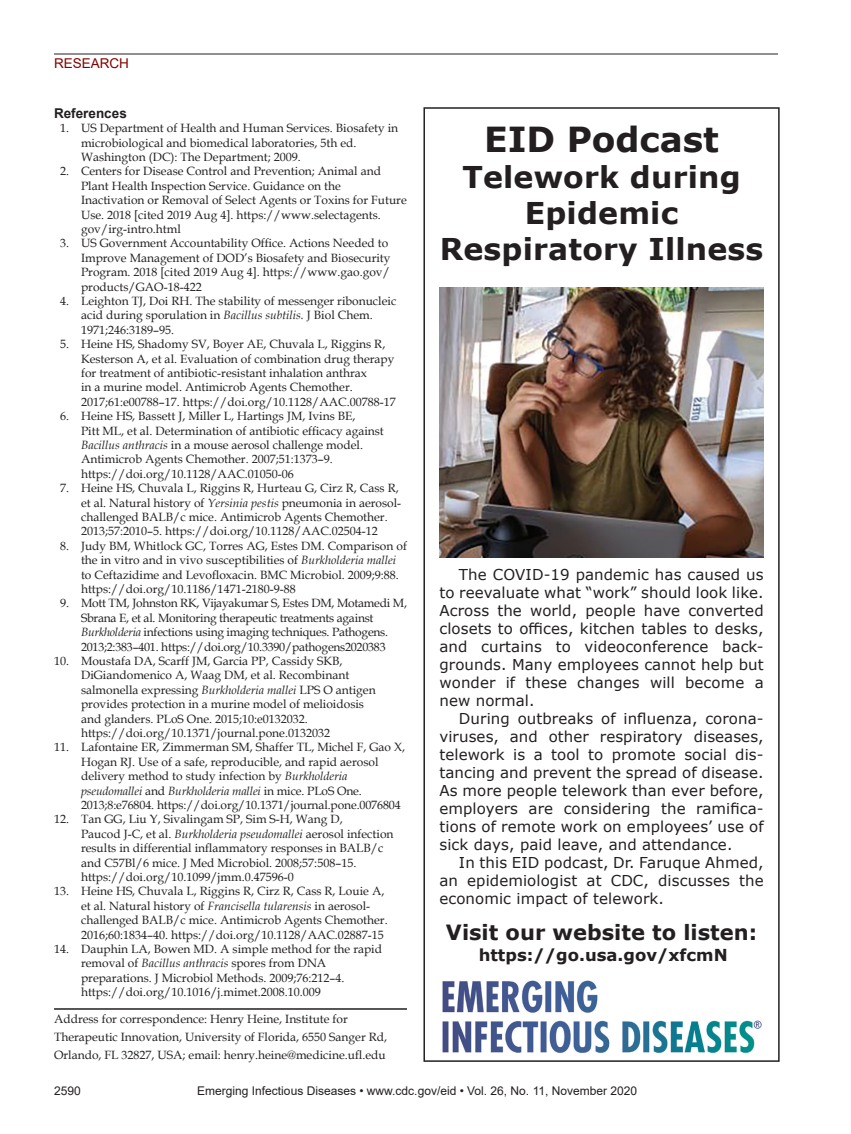
<style>
.page{position:relative;width:851px;height:1134px;background:#fff}
.page>*{position:absolute;margin:0;border:0;box-sizing:border-box;transform-origin:0 0}
.t1{font:700 34.5px "Verdana";letter-spacing:-.005em;color:#231f20}
.t2{font:700 30px/36px "Verdana";letter-spacing:.005em;color:#231f20;text-align:center}
.t3{font:700 21px "Verdana";color:#231f20}
.t4{font:700 16.5px "Verdana";color:#231f20}
.t5{font:15px/18px "Verdana";letter-spacing:.005em;color:#231f20;text-align:justify}
.Ref_Title{font:700 13.5px "Arial";color:#231f20}
.t6{font:13.5px "Arial";color:#820301}
.References{font:12px/14.4px "Book Antiqua";color:#231f20}
.References-2{font:12px/14.4px "Book Antiqua";letter-spacing:-.02em;color:#231f20}
.Correspondence{font:12px/18px "Book Antiqua";color:#231f20}
.t7{font:12px "Arial";color:#231f20}
.s1{font-style:italic}
</style>
<div class="page">
<hr style="left:54px;top:54px;width:724px;height:1px;background:#231f20">
<hr style="left:54px;top:1008px;width:353px;height:2px;background:#231f20">
<div style="left:423px;top:107px;width:356px;height:955px;border:2px solid #231f20"></div>
<img style="left:439px;top:287px;width:324px;height:270px">
<img style="left:442px;top:980px;width:320px;height:73px">
<p class="t6" style="left:54px;top:54px;width:77px">RESEARCH</p>
<p class="Ref_Title" style="left:54px;top:104px;width:74px">References</p>
<p class="References" style="left:81px;top:121px;width:319px;text-indent:-21px">1. US Department of Health and Human Services. Biosafety in microbiological and biomedical laboratories, 5th ed.<br>Washington (DC): The Department; 2009.</p>
<p class="References" style="left:81px;top:164px;width:327px;text-indent:-21px">2. Centers for Disease Control and Prevention; Animal and Plant Health Inspection Service. Guidance on the Inactivation or Removal of Select Agents or Toxins for Future Use. 2018 [cited 2019 Aug 4]. https://www.selectagents. gov/irg-intro.html</p>
<p class="References" style="left:81px;top:236px;width:311px;text-indent:-21px">3. US Government Accountability Office. Actions Needed to Improve Management of DOD’s Biosafety and Biosecurity Program. 2018 [cited 2019 Aug 4]. https://www.gao.gov/ products/GAO-18-422</p>
<p class="References" style="left:81px;top:293px;width:317px;text-indent:-21px">4. Leighton TJ, Doi RH. The stability of messenger ribonucleic acid during sporulation in <span class="s1">Bacillus subtilis.</span> J Biol Chem.<br>1971;246:3189–95.</p>
<p class="References" style="left:81px;top:337px;width:316px;text-indent:-21px">5. Heine HS, Shadomy SV, Boyer AE, Chuvala L, Riggins R, Kesterson A, et al. Evaluation of combination drug therapy for treatment of antibiotic-resistant inhalation anthrax<br>in a murine model. Antimicrob Agents Chemother.<br>2017;61:e00788–17. https://doi.org/10.1128/AAC.00788-17</p>
<p class="References" style="left:81px;top:409px;width:304px;text-indent:-21px">6. Heine HS, Bassett J, Miller L, Hartings JM, Ivins BE,<br>Pitt ML, et al. Determination of antibiotic efficacy against <span class="s1">Bacillus anthracis</span> in a mouse aerosol challenge model.<br>Antimicrob Agents Chemother. 2007;51:1373–9. https://doi.org/10.1128/AAC.01050-06</p>
<p class="References" style="left:81px;top:481px;width:321px;text-indent:-21px">7. Heine HS, Chuvala L, Riggins R, Hurteau G, Cirz R, Cass R, et al. Natural history of <span class="s1">Yersinia pestis</span> pneumonia in aerosol&shy;challenged BALB/c mice. Antimicrob Agents Chemother.<br>2013;57:2010–5. https://doi.org/10.1128/AAC.02504-12</p>
<p class="References" style="left:81px;top:538px;width:327px;text-indent:-21px">8. Judy BM, Whitlock GC, Torres AG, Estes DM. Comparison of the in vitro and in vivo susceptibilities of <span class="s1">Burkholderia mallei </span>to Ceftazidime and Levofloxacin. BMC Microbiol. 2009;9:88. https://doi.org/10.1186/1471-2180-9-88</p>
<p class="References-2" style="left:81px;top:596px;width:327px;text-indent:-21px">9. Mott TM, Johnston RK, Vijayakumar S, Estes DM, Motamedi M, Sbrana E, et al. Monitoring therapeutic treatments against <span class="s1">Burkholderia</span> infections using imaging techniques. Pathogens.<br>2013;2:383–401. https://doi.org/10.3390/pathogens2020383</p>
<p class="References" style="left:81px;top:653px;width:296px;text-indent:-27px">10. Moustafa DA, Scarff JM, Garcia PP, Cassidy SKB, DiGiandomenico A, Waag DM, et al. Recombinant salmonella expressing <span class="s1">Burkholderia mallei</span> LPS O antigen provides protection in a murine model of melioidosis and glanders. PLoS One. 2015;10:e0132032. https://doi.org/10.1371/journal.pone.0132032</p>
<p class="References" style="left:81px;top:740px;width:325px;text-indent:-27px">11. Lafontaine ER, Zimmerman SM, Shaffer TL, Michel F, Gao X, Hogan RJ. Use of a safe, reproducible, and rapid aerosol delivery method to study infection by <span class="s1">Burkholderia pseudomallei</span> and <span class="s1">Burkholderia mallei</span> in mice. PLoS One.<br>2013;8:e76804. https://doi.org/10.1371/journal.pone.0076804</p>
<p class="References" style="left:81px;top:812px;width:314px;text-indent:-27px">12. Tan GG, Liu Y, Sivalingam SP, Sim S-H, Wang D,<br>Paucod J-C, et al. <span class="s1">Burkholderia pseudomallei</span> aerosol infection results in differential inflammatory responses in BALB/c and C57Bl/6 mice. J Med Microbiol. 2008;57:508–15. https://doi.org/10.1099/jmm.0.47596-0</p>
<p class="References" style="left:81px;top:884px;width:308px;text-indent:-27px">13. Heine HS, Chuvala L, Riggins R, Cirz R, Cass R, Louie A, et al. Natural history of <span class="s1">Francisella tularensis</span> in aerosol&shy;challenged BALB/c mice. Antimicrob Agents Chemother.<br>2016;60:1834–40. https://doi.org/10.1128/AAC.02887-15</p>
<p class="References" style="left:81px;top:941px;width:302px;text-indent:-27px">14. Dauphin LA, Bowen MD. A simple method for the rapid removal of <span class="s1">Bacillus anthracis</span> spores from DNA preparations. J Microbiol Methods. 2009;76:212–4. https://doi.org/10.1016/j.mimet.2008.10.009</p>
<p class="Correspondence" style="left:54px;top:1010px;width:334px">Address for correspondence: Henry Heine, Institute for<br>Therapeutic Innovation, University of Florida, 6550 Sanger Rd,<br>Orlando, FL 32827, USA; email: henry.heine@medicine.ufl.edu</p>
<p class="t7" style="left:54px;top:1083px;width:28px">2590</p>
<p class="t7" style="left:197px;top:1083px;width:441px">Emerging Infectious Diseases • www.cdc.gov/eid • Vol. 26, No. 11, November 2020</p>
<p class="t1" style="left:484px;top:115px;width:236px">EID Podcast</p>
<p class="t2" style="left:440px;top:158px;width:325px">Telework during<br>Epidemic<br>Respiratory Illness</p>
<p class="t5" style="left:439px;top:565px;width:326px;text-indent:20px">The COVID-19 pandemic has caused us to reevaluate what “work” should look like.<br>Across the world, people have converted closets to offices, kitchen tables to desks, and curtains to videoconference back&shy;grounds. Many employees cannot help but wonder if these changes will become a new normal.</p>
<p class="t5" style="left:439px;top:709px;width:326px;text-indent:20px">During outbreaks of influenza, corona&shy;viruses, and other respiratory diseases, telework is a tool to promote social dis&shy;tancing and prevent the spread of disease.<br>As more people telework than ever before, employers are considering the ramifica&shy;tions of remote work on employees’ use of sick days, paid leave, and attendance.</p>
<p class="t5" style="left:439px;top:853px;width:326px;text-indent:20px">In this EID podcast, Dr. Faruque Ahmed, an epidemiologist at CDC, discusses the economic impact of telework.</p>
<p class="t3" style="left:446px;top:918px;width:313px">Visit our website to listen:</p>
<p class="t4" style="left:478px;top:944px;width:250px">https://go.usa.gov/xfcmN</p>
</div>
